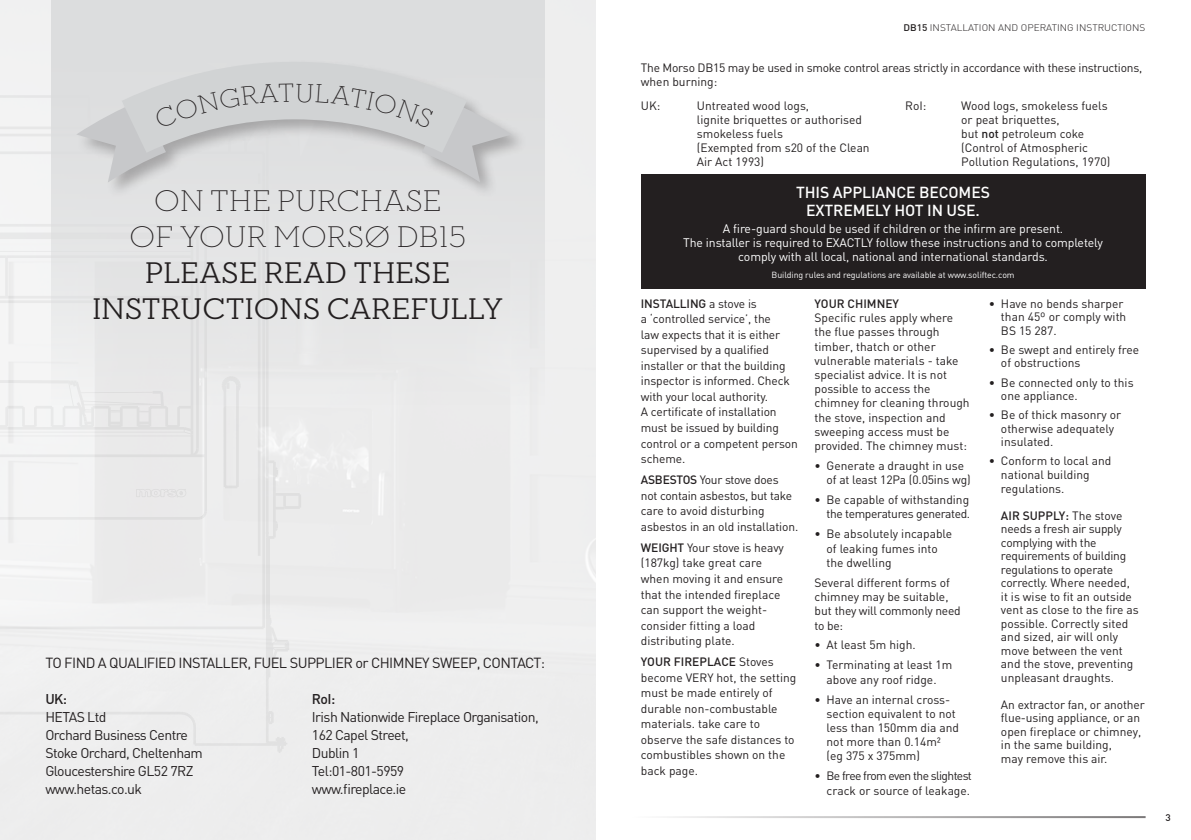
<style>
.page{position:relative;width:1191px;height:840px;background:#fff}
.page>*{position:absolute;margin:0;border:0;box-sizing:border-box;transform-origin:0 0}
.t1{font:500 30.4px/36px "Neutraface Slab Display";letter-spacing:.03em;color:#231f20;text-align:center;scale:1.05 1}
.t2{font:300 30.4px/36px "Neutraface Slab Display";letter-spacing:.03em;color:#231f20;text-align:center;scale:1.05 1}
.t3{font:500 15.8px/17.6px "DIN";letter-spacing:-.01em;color:#fff;text-align:center}
.t4{font:14.4px "DIN";letter-spacing:-.04em;color:#231f20}
.t5{font:14px/18px "DIN";letter-spacing:-.04em;color:#231f20}
.t6{font:500 14px "DIN";color:#231f20}
.t7{font:12.2px/14px "DIN";letter-spacing:-.01em;color:#fff;text-align:center}
.t8{font:12px/13.6px "DIN";color:#231f20}
.t9{font:12px/15.6px "DIN";letter-spacing:-.02em;color:#231f20}
.t10{font:12px/14.2px "DIN";letter-spacing:-.05em;color:#231f20;text-align:right}
.t11{font:12px/14.2px "DIN";letter-spacing:-.03em;color:#231f20;text-align:right}
.t12{font:500 12px "DIN";color:#231f20}
.t13{font:300 9.6px "DIN";color:#231f20;scale:1.05 1}
.t14{font:500 9.6px "DIN";color:#231f20;scale:1.05 1}
.t15{font:8.8px "DIN";letter-spacing:-.01em;color:#fff}
.s1{font-weight:500}
</style>
<div class="page">
<hr style="left:632px;top:815px;width:513px;height:2px;background:#231f20">
<div style="left:641px;top:174px;width:504px;height:114px;background:#231f20"></div>
<div style="left:0;top:149px;width:301px;height:603px;background:#eee"></div>
<hr style="left:270px;top:647px;width:3px;height:16px;background:#000">
<svg style="left:0;top:129px;width:14px;height:7px"></svg>
<hr style="left:13px;top:134px;width:254px;height:2px;background:#000">
<hr style="left:5px;top:256px;width:3px;height:41px;background:#000">
<svg style="left:267px;top:670px;width:3px;height:8px"></svg>
<hr style="left:0;top:95px;width:89px;height:3px;background:#000">
<hr style="left:0;top:126px;width:89px;height:3px;background:#000">
<svg style="left:266px;top:521px;width:12px;height:13px"></svg>
<svg style="left:266px;top:614px;width:22px;height:40px"></svg>
<div style="left:51px;top:0;width:493px;height:405px;background:#e3e3e4"></div>
<svg style="left:76px;top:62px;width:436px;height:120px"></svg>
<h1 class="t2" style="left:130px;top:182px;width:321px">ON THE PURCHASE<br>OF YOUR MORSØ DB15</h1>
<h1 class="t1" style="left:93px;top:254px;width:392px">PLEASE READ THESE<br>INSTRUCTIONS CAREFULLY</h1>
<p class="t4" style="left:45px;top:653px;width:501px">TO FIND A QUALIFIED INSTALLER, FUEL SUPPLIER or CHIMNEY SWEEP, CONTACT:</p>
<p class="t6" style="left:45px;top:689px;width:23px">UK:</p>
<p class="t5" style="left:45px;top:707px;width:159px">HETAS Ltd<br>Orchard Business Centre<br>Stoke Orchard, Cheltenham<br>Gloucestershire GL52 7RZ www.hetas.co.uk</p>
<p class="t6" style="left:312px;top:689px;width:25px">RoI:</p>
<p class="t5" style="left:312px;top:707px;width:228px">Irish Nationwide Fireplace Organisation,<br>162 Capel Street,<br>Dublin 1<br>Tel:01-801-5959<br>www.fireplace.ie</p>
<p class="t13" style="left:903px;top:22px;width:232px"><span class="s1">DB15</span> INSTALLATION AND OPERATING INSTRUCTIONS</p>
<p class="t9" style="left:641px;top:60px;width:503px;line-height:14px">The Morso DB15 may be used in smoke control areas strictly in accordance with these instructions, when burning:</p>
<p class="t8" style="left:641px;top:98px;width:21px">UK:</p>
<p class="t8" style="left:697px;top:98px;width:174px">Untreated wood logs,<br>lignite briquettes or authorised smokeless fuels<br>(Exempted from s20 of the Clean<br>Air Act 1993)</p>
<p class="t8" style="left:905px;top:98px;width:23px">RoI:</p>
<p class="t8" style="left:961px;top:98px;width:151px">Wood logs, smokeless fuels or peat briquettes,<br>but <span class="s1">not</span> petroleum coke (Control of Atmospheric<br>Pollution Regulations, 1970)</p>
<h2 class="t3" style="left:796px;top:183px;width:195px">THIS APPLIANCE BECOMES<br>EXTREMELY HOT IN USE.</h2>
<p class="t7" style="left:683px;top:221px;width:421px">A fire-guard should be used if children or the infirm are present.<br>The installer is required to EXACTLY follow these instructions and to completely comply with all local, national and international standards.</p>
<p class="t15" style="left:771px;top:269px;width:244px">Building rules and regulations are available at www.soliftec.com</p>
<p class="t8" style="left:641px;top:295px;width:159px;line-height:15.6px"><span class="s1">INSTALLING</span> a stove is<br>a ‘controlled service’, the<br>law expects that it is either supervised by a qualified installer or that the building inspector is informed. Check with your local authority.<br>A certificate of installation must be issued by building control or a competent person scheme.</p>
<p class="t9" style="left:641px;top:471px;width:159px"><span class="s1">ASBESTOS</span> Your stove does not contain asbestos, but take care to avoid disturbing asbestos in an old installation.</p>
<p class="t8" style="left:641px;top:539px;width:145px;line-height:15.6px"><span class="s1">WEIGHT</span> Your stove is heavy (187kg) take great care when moving it and ensure that the intended fireplace can support the weight&shy;consider fitting a load distributing plate.</p>
<p class="t8" style="left:641px;top:653px;width:157px;line-height:15.6px"><span class="s1">YOUR FIREPLACE</span> Stoves become VERY hot, the setting must be made entirely of durable non-combustable materials. take care to observe the safe distances to combustibles shown on the back page.</p>
<p class="t12" style="left:814px;top:295px;width:86px">YOUR CHIMNEY</p>
<p class="t8" style="left:814px;top:310px;width:157px;line-height:14.2px">Specific rules apply where the flue passes through timber, thatch or other vulnerable materials - take specialist advice. It is not possible to access the chimney for cleaning through the stove, inspection and sweeping access must be provided. The chimney must:</p>
<p class="t8" style="left:826px;top:458px;width:146px;line-height:14.2px;text-indent:-12px">• Generate a draught in use of at least 12Pa (0.05ins wg)</p>
<p class="t11" style="left:814px;top:492px;width:157px">• Be capable of withstanding the temperatures generated.</p>
<p class="t8" style="left:826px;top:526px;width:127px;line-height:14.2px;text-indent:-12px">• Be absolutely incapable of leaking fumes into the dwelling</p>
<p class="t8" style="left:814px;top:574px;width:148px;line-height:14.2px">Several different forms of chimney may be suitable, but they will commonly need to be:</p>
<p class="t8" style="left:814px;top:637px;width:103px">• At least 5m high.</p>
<p class="t8" style="left:814px;top:657px;width:139px;line-height:14.2px;text-align:center">• Terminating at least 1m above any roof ridge.</p>
<p class="t8" style="left:826px;top:691px;width:134px;line-height:14.2px;text-indent:-12px">• Have an internal cross&shy;section equivalent to not less than 150mm dia and not more than 0.14m² (eg 375 x 375mm)</p>
<p class="t10" style="left:814px;top:768px;width:159px">• Be free from even the slightest crack or source of leakage.</p>
<p class="t8" style="left:1001px;top:296px;width:127px;text-indent:-12px">• Have no bends sharper than 45º or comply with<br>BS 15 287.</p>
<p class="t8" style="left:1001px;top:342px;width:140px;text-indent:-12px">• Be swept and entirely free of obstructions</p>
<p class="t8" style="left:1001px;top:375px;width:134px;text-indent:-12px">• Be connected only to this one appliance.</p>
<p class="t8" style="left:1001px;top:407px;width:122px;text-indent:-12px">• Be of thick masonry or otherwise adequately insulated.</p>
<p class="t8" style="left:1001px;top:454px;width:112px;text-indent:-12px">• Conform to local and national building regulations.</p>
<p class="t8" style="left:1001px;top:508px;width:139px"><span class="s1">AIR SUPPLY:</span> The stove needs a fresh air supply complying with the requirements of building regulations to operate correctly. Where needed, it is wise to fit an outside vent as close to the fire as possible. Correctly sited and sized, air will only move between the vent and the stove, preventing unpleasant draughts.</p>
<p class="t8" style="left:1001px;top:697px;width:145px">An extractor fan, or another flue-using appliance, or an open fireplace or chimney, in the same building,<br>may remove this air.</p>
<p class="t14" style="left:1165px;top:811px;width:7px">3</p>
</div>
